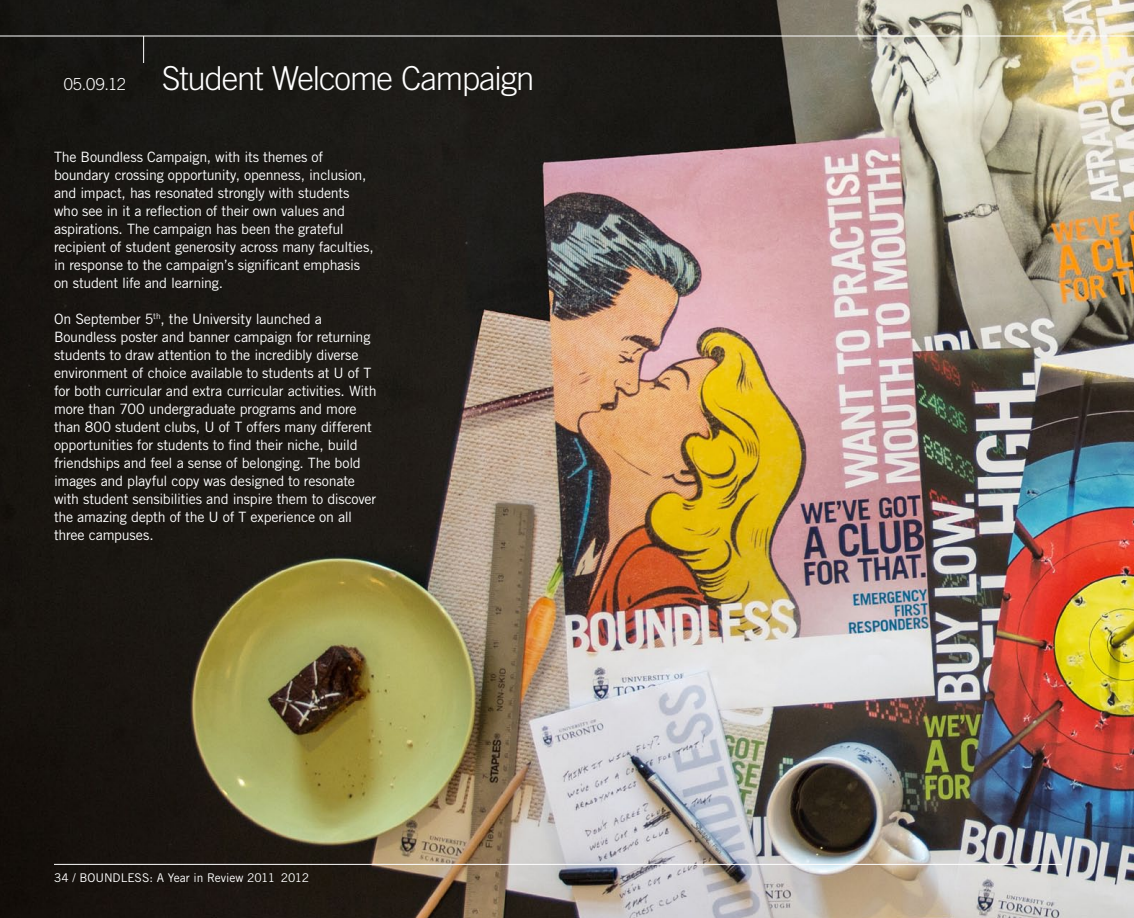
<style>
.page{position:relative;width:1134px;height:918px;background:#fff}
.page>*{position:absolute;margin:0;border:0;box-sizing:border-box;transform-origin:0 0}
.t1{font:300 33px "Trade Gothic LT Std";letter-spacing:-.035em;color:#fff}
.t2{font:300 16.5px "Trade Gothic LT Std";color:#fff}
.t3{font:14.25px/18px "Trade Gothic LT Std";letter-spacing:-.02em;color:#fff}
.t4{font:12px "Trade Gothic LT Std";letter-spacing:-.005em;color:#fff}
</style>
<div class="page">
<img style="left:0;top:0;width:1134px;height:918px">
<hr style="left:54px;top:864px;width:1008px;height:1px;background:#fff">
<hr style="left:0;top:36px;width:1134px;height:1px;background:#fff">
<svg style="left:143px;top:36px;width:1px;height:27px"></svg>
<p class="t2" style="left:64px;top:74px;width:64px">05.09.12</p>
<h1 class="t1" style="left:162px;top:59px;width:374px">Student Welcome Campaign</h1>
<p class="t3" style="left:54px;top:148px;width:321px">The Boundless Campaign, with its themes of boundary crossing opportunity, openness, inclusion, and impact, has resonated strongly with students who see in it a reflection of their own values and aspirations. The campaign has been the grateful recipient of student generosity across many faculties, in response to the campaign’s significant emphasis on student life and learning.</p>
<p class="t3" style="left:54px;top:310px;width:324px">On September 5<sup>th</sup>, the University launched a Boundless poster and banner campaign for returning students to draw attention to the incredibly diverse environment of choice available to students at U of T for both curricular and extra curricular activities. With more than 700 undergraduate programs and more than 800 student clubs, U of T offers many different opportunities for students to find their niche, build friendships and feel a sense of belonging. The bold images and playful copy was designed to resonate with student sensibilities and inspire them to discover the amazing depth of the U of T experience on all three campuses.</p>
<p class="t4" style="left:54px;top:870px;width:257px">34 / BOUNDLESS: A Year in Review 2011 2012</p>
</div>
